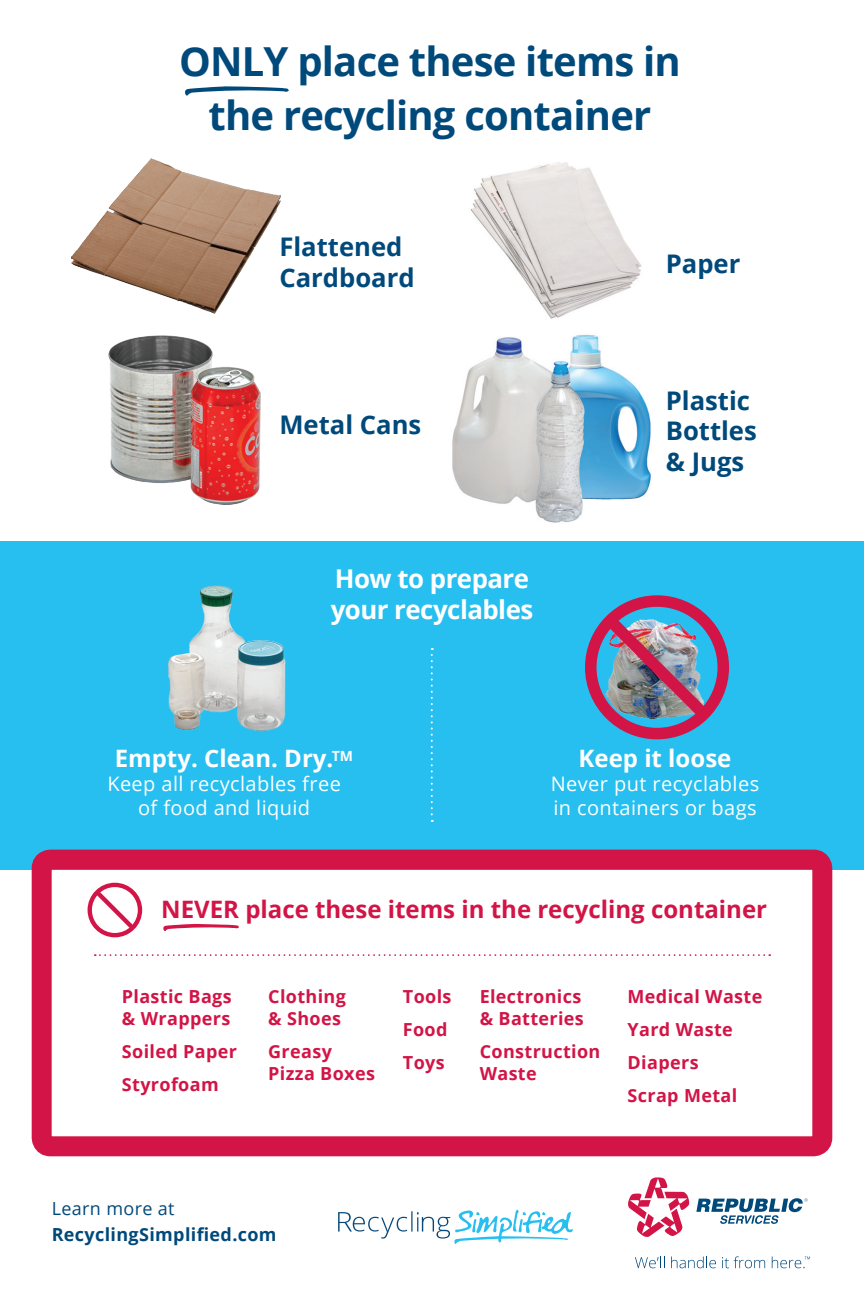
<style>
.page{position:relative;width:864px;height:1296px;background:#fff}
.page>*{position:absolute;margin:0;border:0;box-sizing:border-box;transform-origin:0 0}
.t1{font:700 40px/54px "Open Sans";letter-spacing:-.02em;color:#00497b;text-align:center}
.t2{font:700 25.8px "Open Sans";letter-spacing:-.02em;color:#fff}
.t3{font:700 25.6px/30.8px "Open Sans";color:#00497b}
.t4{font:700 24px "Open Sans";color:#d21446}
.t5{font:700 24px "Open Sans";color:#fff}
.t6{font:20px/24px "Open Sans";letter-spacing:.02em;color:#fff}
.t7{font:700 18px/22px "Open Sans";letter-spacing:.02em;color:#d21446}
.t8{font:700 18px "Open Sans";letter-spacing:.02em;color:#00497b}
.t9{font:18px "Open Sans";letter-spacing:.02em;color:#00497b}
.t10{font:700 14px "Open Sans";color:#fff}
</style>
<div class="page">
<div style="left:0;top:541px;width:864px;height:329px;background:#26bff0"></div>
<svg style="left:185px;top:86px;width:104px;height:10px"></svg>
<img style="left:452px;top:334px;width:199px;height:189px">
<img style="left:470px;top:162px;width:172px;height:157px">
<img style="left:72px;top:159px;width:208px;height:154px">
<img style="left:109px;top:335px;width:151px;height:170px">
<div style="left:32px;top:850px;width:800px;height:306px;border:20px solid #d21446;border-radius:9px"></div>
<svg style="left:431px;top:648px;width:2px;height:174px"></svg>
<img style="left:168px;top:585px;width:118px;height:146px">
<svg style="left:163px;top:924px;width:76px;height:7px"></svg>
<svg style="left:628px;top:1177px;width:62px;height:60px"></svg>
<svg style="left:635px;top:1257px;width:30px;height:11px"></svg>
<svg style="left:671px;top:1257px;width:45px;height:11px"></svg>
<svg style="left:722px;top:1256px;width:43px;height:12px"></svg>
<svg style="left:772px;top:1257px;width:38px;height:11px"></svg>
<svg style="left:696px;top:1198px;width:112px;height:26px"></svg>
<img style="left:585px;top:595px;width:144px;height:144px">
<svg style="left:88px;top:883px;width:54px;height:54px"></svg>
<svg style="left:95px;top:954px;width:675px;height:2px"></svg>
<svg style="left:338px;top:1210px;width:235px;height:34px"></svg>
<p class="t1" style="left:179px;top:34px;width:503px">ONLY place these items in the recycling container</p>
<p class="t3" style="left:279px;top:231px;width:125px">Flattened</p>
<p class="t3" style="left:279px;top:262px;width:137px">Cardboard</p>
<p class="t3" style="left:279px;top:408px;width:143px">Metal Cans</p>
<p class="t2" style="left:335px;top:561px;width:196px">How to prepare</p>
<p class="t2" style="left:331px;top:592px;width:204px">your recyclables</p>
<p class="t3" style="left:666px;top:247px;width:76px">Paper</p>
<p class="t3" style="left:666px;top:384px;width:86px">Plastic</p>
<p class="t3" style="left:666px;top:415px;width:93px">Bottles &amp; Jugs</p>
<p class="t5" style="left:115px;top:742px;width:220px">Empty. Clean. Dry.</p>
<p class="t6" style="left:107px;top:772px;width:235px">Keep all recyclables free</p>
<p class="t6" style="left:138px;top:796px;width:174px">of food and liquid</p>
<p class="t10" style="left:332px;top:746px;width:23px">TM</p>
<p class="t5" style="left:579px;top:742px;width:154px">Keep it loose</p>
<p class="t6" style="left:551px;top:772px;width:210px">Never put recyclables in containers or bags</p>
<p class="t4" style="left:161px;top:892px;width:607px">NEVER place these items in the recycling container</p>
<p class="t7" style="left:122px;top:985px;width:111px">Plastic Bags &amp; Wrappers</p>
<p class="t7" style="left:122px;top:1040px;width:117px">Soiled Paper</p>
<p class="t7" style="left:122px;top:1073px;width:98px">Styrofoam</p>
<p class="t7" style="left:268px;top:985px;width:79px">Clothing &amp; Shoes</p>
<p class="t7" style="left:268px;top:1040px;width:108px">Greasy<br>Pizza Boxes</p>
<p class="t7" style="left:403px;top:985px;width:50px">Tools</p>
<p class="t7" style="left:403px;top:1018px;width:46px">Food</p>
<p class="t7" style="left:403px;top:1051px;width:43px">Toys</p>
<p class="t7" style="left:480px;top:985px;width:106px">Electronics &amp; Batteries</p>
<p class="t7" style="left:480px;top:1040px;width:122px">Construction<br>Waste</p>
<p class="t7" style="left:628px;top:985px;width:136px">Medical Waste</p>
<p class="t7" style="left:628px;top:1018px;width:107px">Yard Waste</p>
<p class="t7" style="left:628px;top:1051px;width:72px">Diapers</p>
<p class="t7" style="left:628px;top:1084px;width:111px">Scrap Metal</p>
<p class="t9" style="left:52px;top:1196px;width:124px">Learn more at</p>
<p class="t8" style="left:52px;top:1222px;width:226px">RecyclingSimplified.com</p>
</div>
